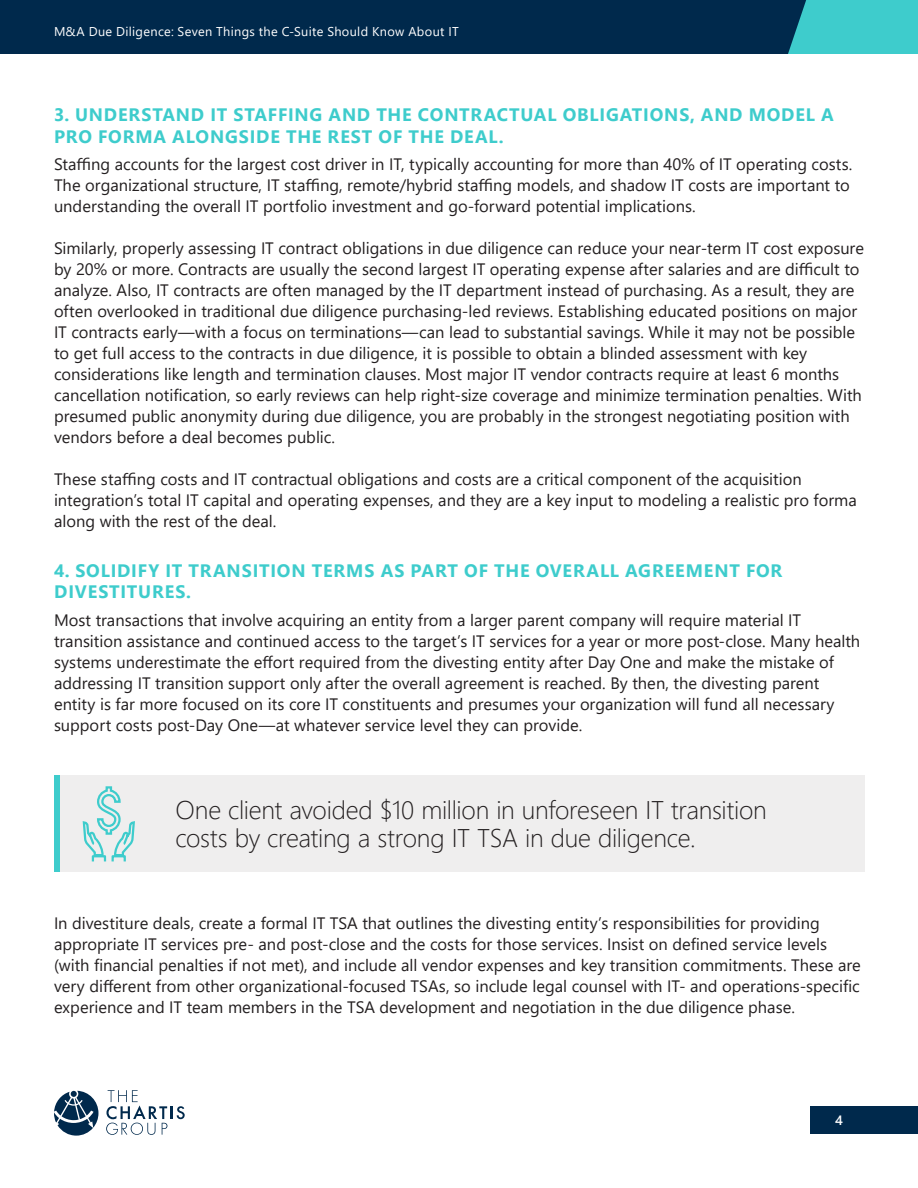
<style>
.page{position:relative;width:918px;height:1188px;background:#fff}
.page>*{position:absolute;margin:0;border:0;box-sizing:border-box;transform-origin:0 0}
.Chartis_-_Dek{font:300 25.5px/28.5px "Segoe UI";letter-spacing:-.01em;color:#231f20}
.Chartis_-_Heading_2{font:700 18px/21.6px "Segoe UI";letter-spacing:.045em;color:#3ecccc}
.Chartis_-_Body{font:16.5px/21px "Segoe UI";color:#231f20}
.t1{font:600 13.5px "Segoe UI";color:#fff}
.t2{font:12.75px "Segoe UI";letter-spacing:.025em;color:#fff}
</style>
<div class="page">
<div style="left:0;top:0;width:918px;height:54px;background:#00294c"></div>
<svg style="left:788px;top:0;width:130px;height:54px"></svg>
<div style="left:810px;top:1106px;width:108px;height:28px;background:#00294c"></div>
<svg style="left:54px;top:1091px;width:44px;height:45px"></svg>
<svg style="left:106px;top:1090px;width:79px;height:45px"></svg>
<div style="left:54px;top:775px;width:811px;height:97px;background:#efeeee"></div>
<div style="left:54px;top:775px;width:6px;height:97px;background:#3ecccc"></div>
<div style="left:92px;top:855px;width:14px;height:8px;border:2px solid #3ecccc"></div>
<div style="left:112px;top:855px;width:14px;height:8px;border:2px solid #3ecccc"></div>
<svg style="left:82px;top:786px;width:53px;height:71px"></svg>
<p class="t2" style="left:54px;top:20px;width:406px">M&amp;A Due Diligence: Seven Things the C-Suite Should Know About IT</p>
<p class="Chartis_-_Heading_2" style="left:54px;top:103px;width:781px">3. UNDERSTAND IT STAFFING AND THE CONTRACTUAL OBLIGATIONS, AND MODEL A<br>PRO FORMA ALONGSIDE THE REST OF THE DEAL.</p>
<p class="Chartis_-_Body" style="left:54px;top:153px;width:800px">Staffing accounts for the largest cost driver in IT, typically accounting for more than 40% of IT operating costs.<br>The organizational structure, IT staffing, remote/hybrid staffing models, and shadow IT costs are important to understanding the overall IT portfolio investment and go-forward potential implications.</p>
<p class="Chartis_-_Body" style="left:54px;top:237px;width:812px">Similarly, properly assessing IT contract obligations in due diligence can reduce your near-term IT cost exposure by 20% or more. Contracts are usually the second largest IT operating expense after salaries and are difficult to analyze. Also, IT contracts are often managed by the IT department instead of purchasing. As a result, they are often overlooked in traditional due diligence purchasing-led reviews. Establishing educated positions on major IT contracts early—with a focus on terminations—can lead to substantial savings. While it may not be possible to get full access to the contracts in due diligence, it is possible to obtain a blinded assessment with key considerations like length and termination clauses. Most major IT vendor contracts require at least 6 months cancellation notification, so early reviews can help right-size coverage and minimize termination penalties. With presumed public anonymity during due diligence, you are probably in the strongest negotiating position with vendors before a deal becomes public.</p>
<p class="Chartis_-_Body" style="left:54px;top:468px;width:804px">These staffing costs and IT contractual obligations and costs are a critical component of the acquisition integration’s total IT capital and operating expenses, and they are a key input to modeling a realistic pro forma along with the rest of the deal.</p>
<p class="Chartis_-_Heading_2" style="left:54px;top:558px;width:730px">4. SOLIDIFY IT TRANSITION TERMS AS PART OF THE OVERALL AGREEMENT FOR<br>DIVESTITURES.</p>
<p class="Chartis_-_Body" style="left:54px;top:608px;width:808px">Most transactions that involve acquiring an entity from a larger parent company will require material IT transition assistance and continued access to the target’s IT services for a year or more post-close. Many health systems underestimate the effort required from the divesting entity after Day One and make the mistake of addressing IT transition support only after the overall agreement is reached. By then, the divesting parent entity is far more focused on its core IT constituents and presumes your organization will fund all necessary support costs post-Day One—at whatever service level they can provide.</p>
<p class="Chartis_-_Dek" style="left:176px;top:793px;width:593px">One client avoided $10 million in unforeseen IT transition costs by creating a strong IT TSA in due diligence.</p>
<p class="Chartis_-_Body" style="left:54px;top:911px;width:808px">In divestiture deals, create a formal IT TSA that outlines the divesting entity’s responsibilities for providing appropriate IT services pre- and post-close and the costs for those services. Insist on defined service levels (with financial penalties if not met), and include all vendor expenses and key transition commitments. These are very different from other organizational-focused TSAs, so include legal counsel with IT- and operations-specific experience and IT team members in the TSA development and negotiation in the due diligence phase.</p>
<p class="t1" style="left:835px;top:1107px;width:9px">4</p>
</div>
